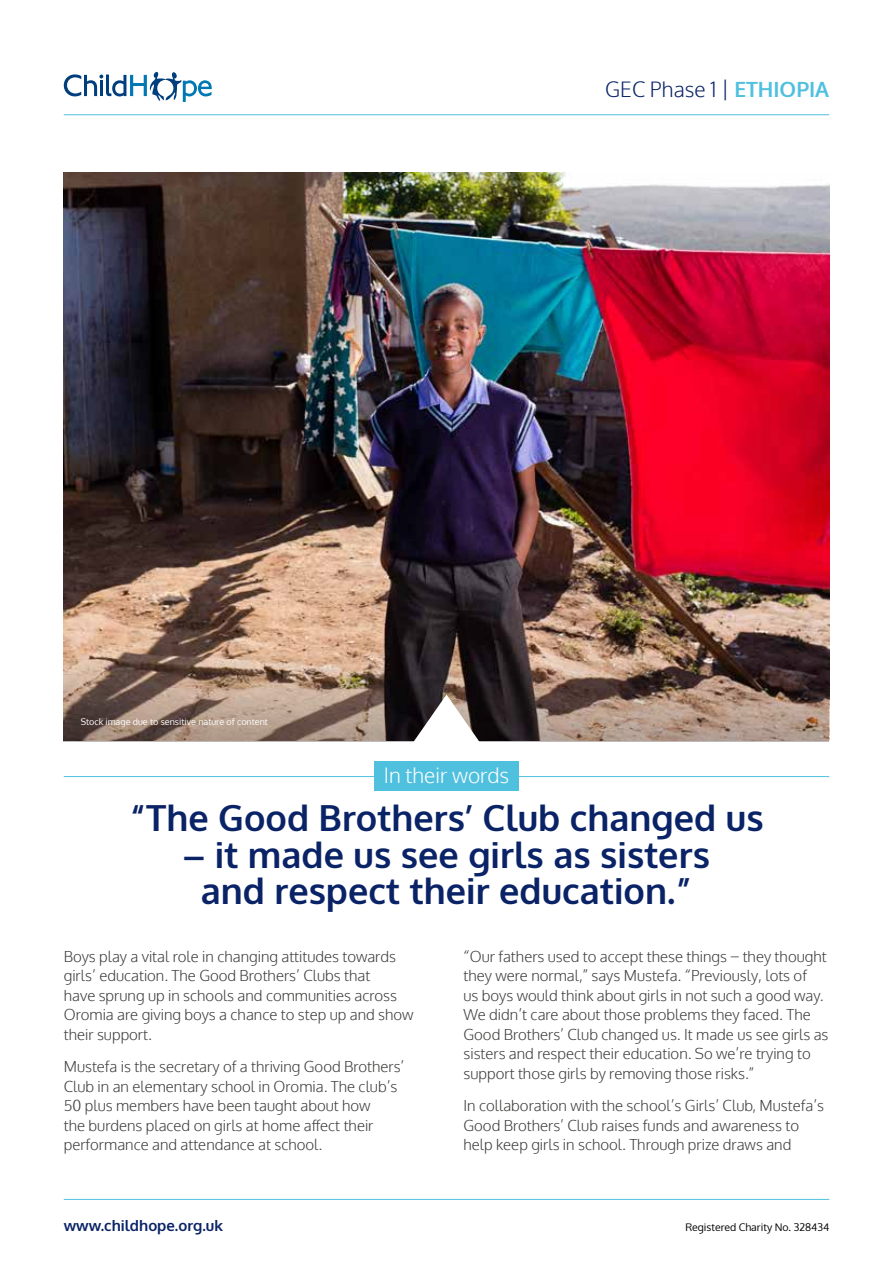
<style>
.page{position:relative;width:893px;height:1263px;background:#fff}
.page>*{position:absolute;margin:0;border:0;box-sizing:border-box;transform-origin:0 0}
.t1{font:700 36px/36px "Oxygen";color:#0a2367;text-align:center}
.t2{font:300 21px "Oxygen";color:#0a2367}
.t3{font:300 21px "Oxygen";color:#fff}
.t4{font:300 15px/19.5px "Oxygen";color:#3c3c3b}
.t5{font:700 15px "Oxygen";color:#0a2367}
.t6{font:10.5px "Oxygen";color:#000}
.t7{font:9px "Oxygen";color:#fff}
.s1{font-weight:700;color:#50c0df}
.s2{font-family:"Proxima Nova"}
</style>
<div class="page">
<img style="left:64px;top:172px;width:765px;height:451px">
<img style="left:64px;top:623px;width:765px;height:119px">
<svg style="left:412px;top:694px;width:69px;height:48px"></svg>
<hr style="left:64px;top:1199px;width:765px;height:1px;background:#50c0df">
<svg style="left:64px;top:71px;width:148px;height:31px"></svg>
<hr style="left:64px;top:114px;width:765px;height:1px;background:#50c0df">
<hr style="left:64px;top:776px;width:765px;height:1px;background:#50c0df">
<div style="left:374px;top:761px;width:145px;height:29px;background:#50c0df"></div>
<p class="t7" style="left:81px;top:716px;width:189px">Stock image due to sensitive nature of content</p>
<h2 class="t2" style="left:605px;top:77px;width:225px">GEC Phase 1 | <span class="s1">ETHIOPIA</span></h2>
<h2 class="t3" style="left:384px;top:762px;width:127px">In their words</h2>
<h1 class="t1" style="left:129px;top:801px;width:636px">“The Good Brothers’ Club changed us</h1>
<h1 class="t1" style="left:183px;top:837px;width:529px">– it made us see girls as sisters and respect their education.”</h1>
<p class="t4" style="left:64px;top:947px;width:351px">Boys play a vital role in changing attitudes towards girls’ education. The Good Brothers’ Clubs that<br>have sprung up in schools and communities across Oromia are giving boys a chance to step up and show their support.</p>
<p class="t4" style="left:64px;top:1057px;width:342px">Mustefa is the secretary of a thriving Good Brothers’ Club in an elementary school in Oromia. The club’s 50 plus members have been taught about how<br>the burdens placed on girls at home affect their performance and attendance at school.</p>
<p class="t4" style="left:463px;top:947px;width:367px">“Our fathers used to accept these things <span class="s2">–</span> they thought they were normal,” says Mustefa. “Previously, lots of<br>us boys would think about girls in not such a good way.<br>We didn’t care about those problems they faced. The Good Brothers’ Club changed us. It made us see girls as sisters and respect their education. So we’re trying to support those girls by removing those risks.”</p>
<p class="t4" style="left:463px;top:1096px;width:362px">In collaboration with the school’s Girls’ Club, Mustefa’s<br>Good Brothers’ Club raises funds and awareness to help keep girls in school. Through prize draws and</p>
<p class="t5" style="left:64px;top:1216px;width:161px">www.childhope.org.uk</p>
<p class="t6" style="left:685px;top:1220px;width:145px">Registered Charity No. 328434</p>
</div>
